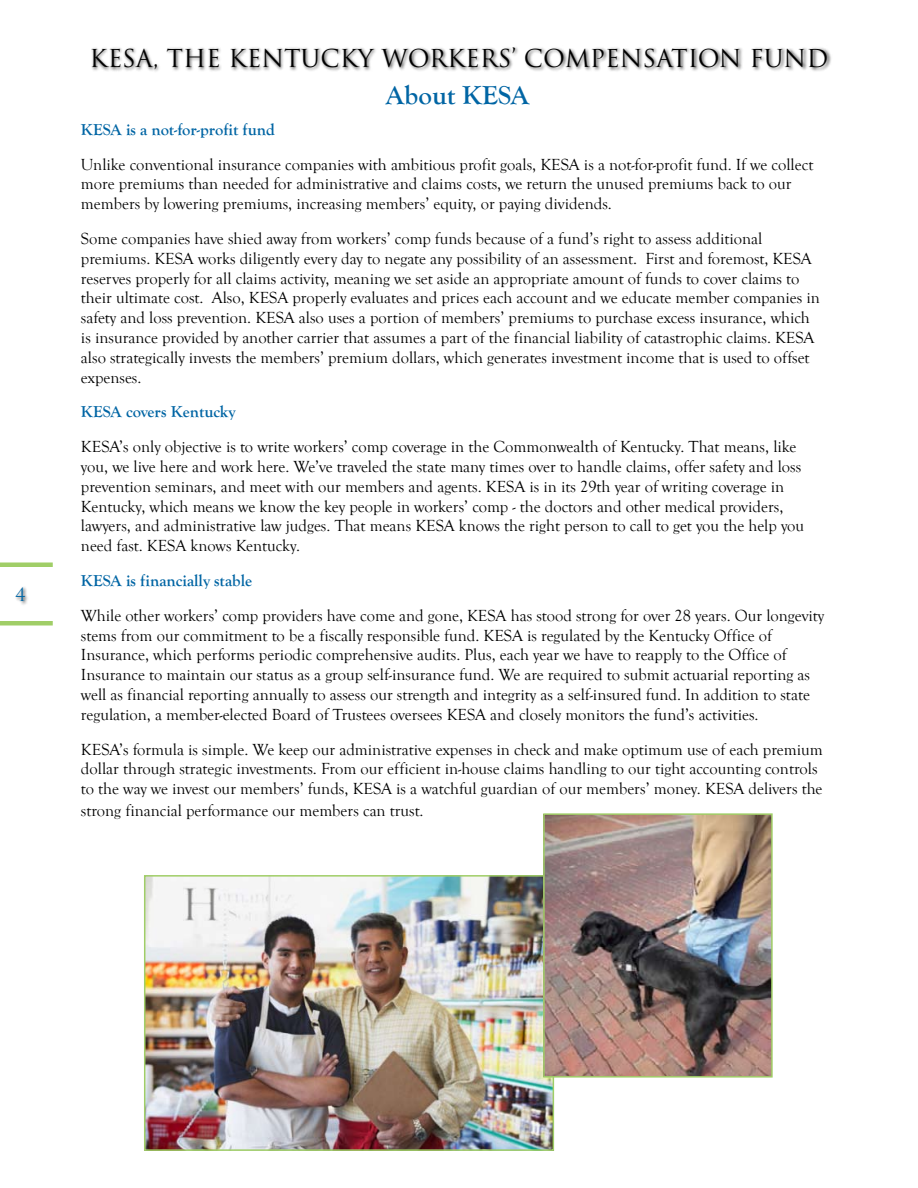
<style>
.page{position:relative;width:918px;height:1188px;background:#fff}
.page>*{position:absolute;margin:0;border:0;box-sizing:border-box;transform-origin:0 0}
.t1{font:700 27px "Goudy Old Style T";color:#0065a4}
.t2{font:24px "Trajan Pro";color:#000}
.t3{font:16.5px/19.8px "Goudy Old Style T";color:#000}
.t4{font:700 16.5px "Goudy Old Style T";color:#0065a4}
</style>
<div class="page">
<div style="left:14px;top:586px;width:16px;height:20px;background:#000;opacity:.75"></div>
<div style="left:0;top:562px;width:53px;height:5px;background:#a0ce67"></div>
<div style="left:0;top:621px;width:53px;height:5px;background:#a0ce67"></div>
<div style="left:91px;top:46px;width:741px;height:27px;background:#000;opacity:.75"></div>
<img style="left:147px;top:878px;width:404px;height:270px">
<div style="left:144px;top:875px;width:410px;height:276px;border:2px solid #a0ce67"></div>
<img style="left:546px;top:816px;width:224px;height:259px">
<div style="left:543px;top:813px;width:230px;height:265px;border:2px solid #a0ce67"></div>
<svg style="left:16px;top:587px;width:9px;height:14px"></svg>
<h2 class="t2" style="left:90px;top:43px;width:740px">KESA, THE KENTUCKY WORKERS’ COMPENSATION FUND</h2>
<h1 class="t1" style="left:386px;top:80px;width:145px">About KESA</h1>
<p class="t4" style="left:81px;top:120px;width:195px">KESA is a not-for-profit fund</p>
<p class="t3" style="left:81px;top:155px;width:734px">Unlike conventional insurance companies with ambitious profit goals, KESA is a not-for-profit fund. If we collect more premiums than needed for administrative and claims costs, we return the unused premiums back to our members by lowering premiums, increasing members’ equity, or paying dividends.</p>
<p class="t3" style="left:81px;top:229px;width:741px">Some companies have shied away from workers’ comp funds because of a fund’s right to assess additional premiums. KESA works diligently every day to negate any possibility of an assessment. First and foremost, KESA reserves properly for all claims activity, meaning we set aside an appropriate amount of funds to cover claims to their ultimate cost. Also, KESA properly evaluates and prices each account and we educate member companies in safety and loss prevention. KESA also uses a portion of members’ premiums to purchase excess insurance, which is insurance provided by another carrier that assumes a part of the financial liability of catastrophic claims. KESA also strategically invests the members’ premium dollars, which generates investment income that is used to offset expenses.</p>
<p class="t4" style="left:81px;top:403px;width:156px">KESA covers Kentucky</p>
<p class="t3" style="left:81px;top:437px;width:725px">KESA’s only objective is to write workers’ comp coverage in the Commonwealth of Kentucky. That means, like you, we live here and work here. We’ve traveled the state many times over to handle claims, offer safety and loss prevention seminars, and meet with our members and agents. KESA is in its 29th year of writing coverage in Kentucky, which means we know the key people in workers’ comp - the doctors and other medical providers, lawyers, and administrative law judges. That means KESA knows the right person to call to get you the help you need fast. KESA knows Kentucky.</p>
<p class="t4" style="left:81px;top:571px;width:173px">KESA is financially stable</p>
<p class="t3" style="left:81px;top:606px;width:745px">While other workers’ comp providers have come and gone, KESA has stood strong for over 28 years. Our longevity stems from our commitment to be a fiscally responsible fund. KESA is regulated by the Kentucky Office of Insurance, which performs periodic comprehensive audits. Plus, each year we have to reapply to the Office of Insurance to maintain our status as a group self-insurance fund. We are required to submit actuarial reporting as well as financial reporting annually to assess our strength and integrity as a self-insured fund. In addition to state regulation, a member-elected Board of Trustees oversees KESA and closely monitors the fund’s activities.</p>
<p class="t3" style="left:81px;top:740px;width:743px">KESA’s formula is simple. We keep our administrative expenses in check and make optimum use of each premium dollar through strategic investments. From our efficient in-house claims handling to our tight accounting controls to the way we invest our members’ funds, KESA is a watchful guardian of our members’ money. KESA delivers the</p>
<p class="t3" style="left:81px;top:801px;width:344px">strong financial performance our members can trust.</p>
</div>
